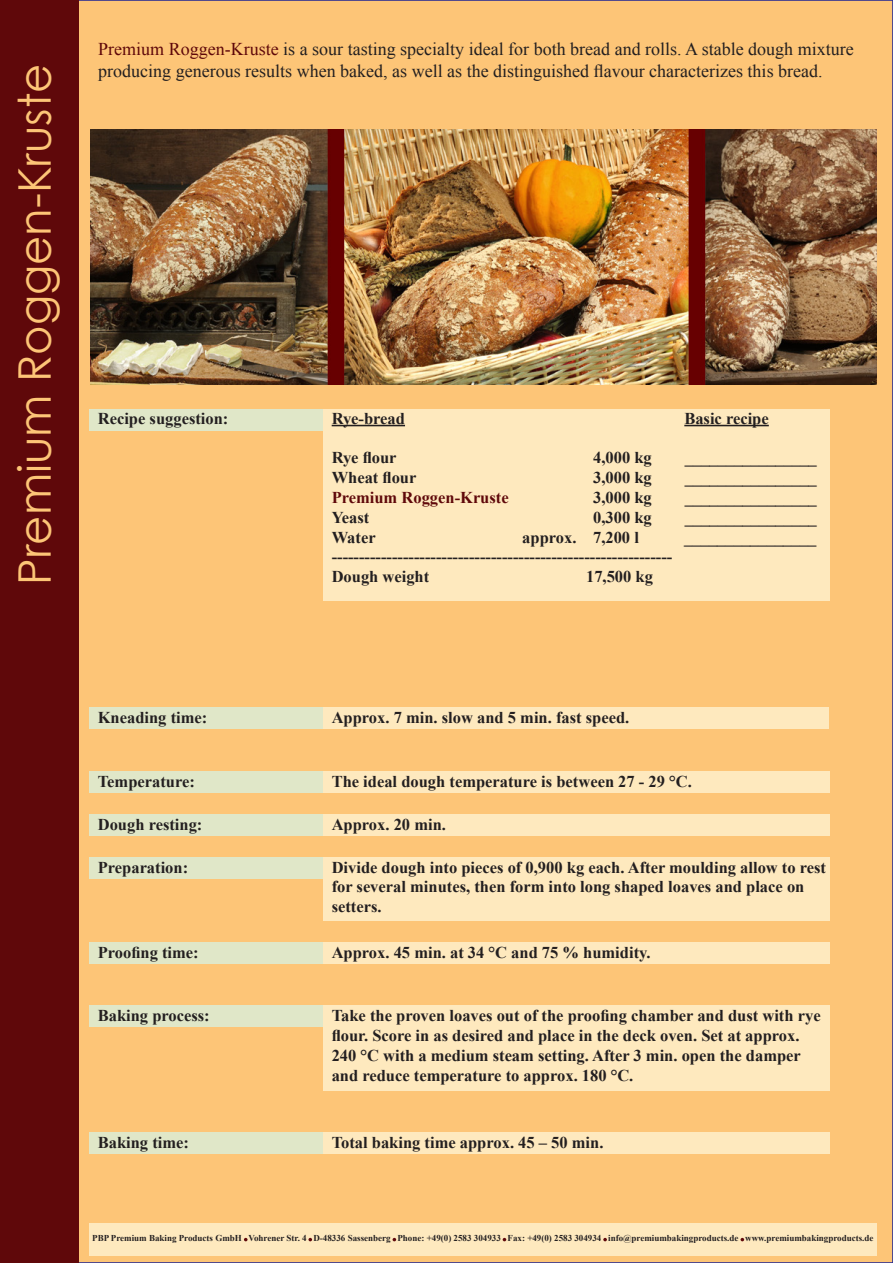
<style>
.page{position:relative;width:893px;height:1263px;background:#fff}
.page>*{position:absolute;margin:0;border:0;box-sizing:border-box;transform-origin:0 0}
.t1{font:45px "Century Gothic";color:#fdc577}
.t2{font:18px/21.6px "Times New Roman";color:#231f20}
.t3{font:700 16.5px/19.8px "Times New Roman";color:#231f20}
.t4{font:700 16.5px "Times New Roman";color:#5f080a}
.t5{font:700 9px "Times New Roman";color:#231f20}
.s1{color:#5f080a}
</style>
<div class="page">
<div style="left:77px;top:0;width:816px;height:1263px;background:#fdc577"></div>
<div style="left:89px;top:707px;width:234px;height:22px;background:#e0e7c8"></div>
<div style="left:89px;top:1133px;width:234px;height:21px;background:#e0e7c8"></div>
<div style="left:323px;top:707px;width:506px;height:22px;background:#fee9be"></div>
<div style="left:323px;top:857px;width:506px;height:64px;background:#fee9be"></div>
<div style="left:323px;top:1006px;width:506px;height:85px;background:#fee9be"></div>
<div style="left:323px;top:1133px;width:506px;height:21px;background:#fee9be"></div>
<div style="left:0;top:0;width:79px;height:1263px;background:#5f080a"></div>
<img style="left:90px;top:130px;width:787px;height:255px">
<div style="left:89px;top:1223px;width:787px;height:33px;background:#fee9be"></div>
<svg style="left:244px;top:1238px;width:4px;height:3px"></svg>
<svg style="left:308px;top:1238px;width:4px;height:3px"></svg>
<svg style="left:603px;top:1238px;width:4px;height:3px"></svg>
<svg style="left:740px;top:1238px;width:4px;height:3px"></svg>
<div style="left:323px;top:410px;width:506px;height:191px;background:#fee9be"></div>
<hr style="left:332px;top:425px;width:73px;height:1px;background:#231f20">
<hr style="left:684px;top:425px;width:85px;height:1px;background:#231f20">
<div style="left:89px;top:410px;width:234px;height:21px;background:#e0e7c8"></div>
<div style="left:89px;top:771px;width:234px;height:21px;background:#e0e7c8"></div>
<div style="left:89px;top:814px;width:234px;height:21px;background:#e0e7c8"></div>
<div style="left:89px;top:857px;width:234px;height:21px;background:#e0e7c8"></div>
<div style="left:89px;top:942px;width:234px;height:21px;background:#e0e7c8"></div>
<div style="left:89px;top:1006px;width:234px;height:21px;background:#e0e7c8"></div>
<div style="left:323px;top:771px;width:506px;height:21px;background:#fee9be"></div>
<div style="left:323px;top:814px;width:506px;height:21px;background:#fee9be"></div>
<div style="left:323px;top:942px;width:506px;height:21px;background:#fee9be"></div>
<p class="t1" style="left:3px;top:585px;width:523px;rotate:-90deg">Premium Roggen-Kruste</p>
<p class="t2" style="left:98px;top:38px;width:757px"><span class="s1">Premium Roggen-Kruste</span> is a sour tasting specialty ideal for both bread and rolls. A stable dough mixture producing generous results when baked, as well as the distinguished flavour characterizes this bread.</p>
<p class="t3" style="left:98px;top:408px;width:132px">Recipe suggestion:</p>
<p class="t3" style="left:332px;top:408px;width:75px">Rye-bread</p>
<p class="t3" style="left:684px;top:408px;width:86px">Basic recipe</p>
<p class="t3" style="left:332px;top:447px;width:66px">Rye flour</p>
<p class="t3" style="left:593px;top:447px;width:60px">4,000 kg</p>
<p class="t3" style="left:685px;top:447px;width:133px">________________</p>
<p class="t3" style="left:332px;top:467px;width:86px">Wheat flour</p>
<p class="t3" style="left:593px;top:467px;width:60px">3,000 kg</p>
<p class="t3" style="left:685px;top:467px;width:133px">________________</p>
<p class="t4" style="left:332px;top:486px;width:179px">Premium Roggen-Kruste</p>
<p class="t3" style="left:593px;top:487px;width:60px">3,000 kg</p>
<p class="t3" style="left:685px;top:487px;width:133px">________________</p>
<p class="t3" style="left:332px;top:507px;width:39px">Yeast</p>
<p class="t3" style="left:593px;top:507px;width:60px">0,300 kg</p>
<p class="t3" style="left:685px;top:507px;width:133px">________________</p>
<p class="t3" style="left:332px;top:527px;width:45px">Water</p>
<p class="t3" style="left:522px;top:527px;width:118px">approx. 7,200 l</p>
<p class="t3" style="left:684px;top:527px;width:133px">________________</p>
<p class="t3" style="left:332px;top:546px;width:342px">--------------------------------------------------------------</p>
<p class="t3" style="left:332px;top:566px;width:99px">Dough weight</p>
<p class="t3" style="left:586px;top:566px;width:68px">17,500 kg</p>
<p class="t3" style="left:98px;top:707px;width:111px">Kneading time:</p>
<p class="t3" style="left:332px;top:707px;width:299px">Approx. 7 min. slow and 5 min. fast speed.</p>
<p class="t3" style="left:98px;top:771px;width:99px">Temperature:</p>
<p class="t3" style="left:98px;top:814px;width:106px">Dough resting:</p>
<p class="t3" style="left:98px;top:857px;width:92px">Preparation:</p>
<p class="t3" style="left:332px;top:771px;width:362px">The ideal dough temperature is between 27 - 29 °C.</p>
<p class="t3" style="left:332px;top:814px;width:116px">Approx. 20 min.</p>
<p class="t3" style="left:332px;top:857px;width:496px">Divide dough into pieces of 0,900 kg each. After moulding allow to rest for several minutes, then form into long shaped loaves and place on setters.</p>
<p class="t3" style="left:98px;top:942px;width:102px">Proofing time:</p>
<p class="t3" style="left:332px;top:942px;width:320px">Approx. 45 min. at 34 °C and 75 % humidity.</p>
<p class="t3" style="left:98px;top:1005px;width:114px">Baking process:</p>
<p class="t3" style="left:332px;top:1005px;width:490px">Take the proven loaves out of the proofing chamber and dust with rye flour. Score in as desired and place in the deck oven. Set at approx.</p>
<p class="t3" style="left:332px;top:1045px;width:471px">240 °C with a medium steam setting. After 3 min. open the damper and reduce temperature to approx. 180 °C.</p>
<p class="t3" style="left:98px;top:1132px;width:93px">Baking time:</p>
<p class="t3" style="left:332px;top:1132px;width:273px">Total baking time approx. 45 – 50 min.</p>
<p class="t5" style="left:92px;top:1232px;width:783px">PBP Premium Baking Products GmbH Vohrener Str. 4 D-48336 Sassenberg Phone: +49(0) 2583 304933 Fax: +49(0) 2583 304934 info@premiumbakingproducts.de www.premiumbakingproducts.de</p>
</div>
